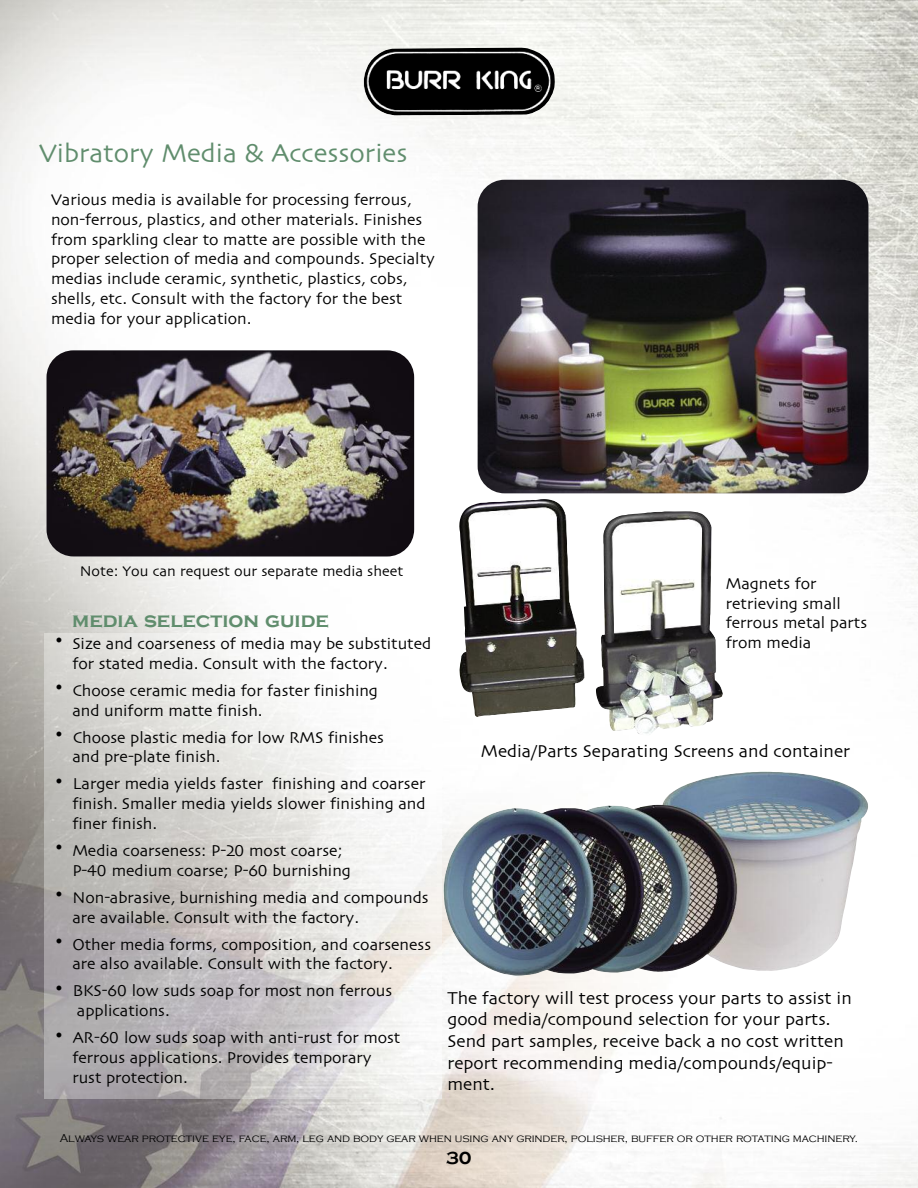
<style>
.page{position:relative;width:918px;height:1188px;background:#fff}
.page>*{position:absolute;margin:0;border:0;box-sizing:border-box;transform-origin:0 0}
.t1{font:27px "Skia";color:#608d6d}
.t2{font:700 21px "Copperplate Gothic";color:#608d6d}
.t3{font:18px/21.6px "Skia";color:#000}
.t4{font:700 18px "Copperplate Gothic";color:#000}
.t5{font:16.5px/19.8px "Skia";color:#000}
.t6{font:15px "Skia";color:#000}
.t7{font:300 11.7px "Copperplate Gothic";letter-spacing:-.005em;color:#000}
</style>
<div class="page">
<img style="left:0;top:0;width:918px;height:1188px">
<img style="left:46px;top:350px;width:368px;height:206px">
<img style="left:443px;top:771px;width:426px;height:205px">
<img style="left:478px;top:180px;width:390px;height:313px">
<img style="left:364px;top:48px;width:191px;height:67px">
<img style="left:459px;top:499px;width:264px;height:237px">
<img style="left:44px;top:633px;width:397px;height:465px">
<h1 class="t1" style="left:39px;top:137px;width:370px">Vibratory Media &amp; Accessories</h1>
<p class="t5" style="left:51px;top:191px;width:386px">Various media is available for processing ferrous, non-ferrous, plastics, and other materials. Finishes from sparkling clear to matte are possible with the proper selection of media and compounds. Specialty medias include ceramic, synthetic, plastics, cobs, shells, etc. Consult with the factory for the best media for your application.</p>
<p class="t6" style="left:80px;top:562px;width:325px">Note: You can request our separate media sheet</p>
<p class="t2" style="left:72px;top:609px;width:258px">media selection guide</p>
<p class="t5" style="left:72px;top:635px;width:360px;text-indent:-18px">• Size and coarseness of media may be substituted for stated media. Consult with the factory.</p>
<p class="t5" style="left:72px;top:681px;width:307px;text-indent:-18px">• Choose ceramic media for faster finishing and uniform matte finish.</p>
<p class="t5" style="left:72px;top:728px;width:313px;text-indent:-18px">• Choose plastic media for low RMS finishes and pre-plate finish.</p>
<p class="t5" style="left:72px;top:775px;width:355px;text-align:justify;text-indent:-18px">• Larger media yields faster finishing and coarser finish. Smaller media yields slower finishing and finer finish.</p>
<p class="t5" style="left:72px;top:842px;width:280px;text-indent:-18px">• Media coarseness: P-20 most coarse;<br>P-40 medium coarse; P-60 burnishing</p>
<p class="t5" style="left:72px;top:888px;width:358px;text-indent:-18px">• Non-abrasive, burnishing media and compounds are available. Consult with the factory.</p>
<p class="t5" style="left:72px;top:935px;width:360px;text-indent:-18px">• Other media forms, composition, and coarseness are also available. Consult with the factory.</p>
<p class="t5" style="left:77px;top:982px;width:317px;text-indent:-22px">• BKS-60 low suds soap for most non ferrous applications.</p>
<p class="t5" style="left:72px;top:1029px;width:329px;text-indent:-18px">• AR-60 low suds soap with anti-rust for most ferrous applications. Provides temporary rust protection.</p>
<p class="t5" style="left:726px;top:575px;width:143px">Magnets for retrieving small ferrous metal parts from media</p>
<p class="t3" style="left:481px;top:741px;width:371px">Media/Parts Separating Screens and container</p>
<p class="t3" style="left:447px;top:988px;width:406px">The factory will test process your parts to assist in good media/compound selection for your parts.<br>Send part samples, receive back a no cost written report recommending media/compounds/equip&shy;ment.</p>
<p class="t7" style="left:60px;top:1132px;width:800px">Always wear protective eye, face, arm, leg and body gear when using any grinder, polisher, buffer or other rotating machinery.</p>
<p class="t4" style="left:446px;top:1148px;width:27px">30</p>
</div>
